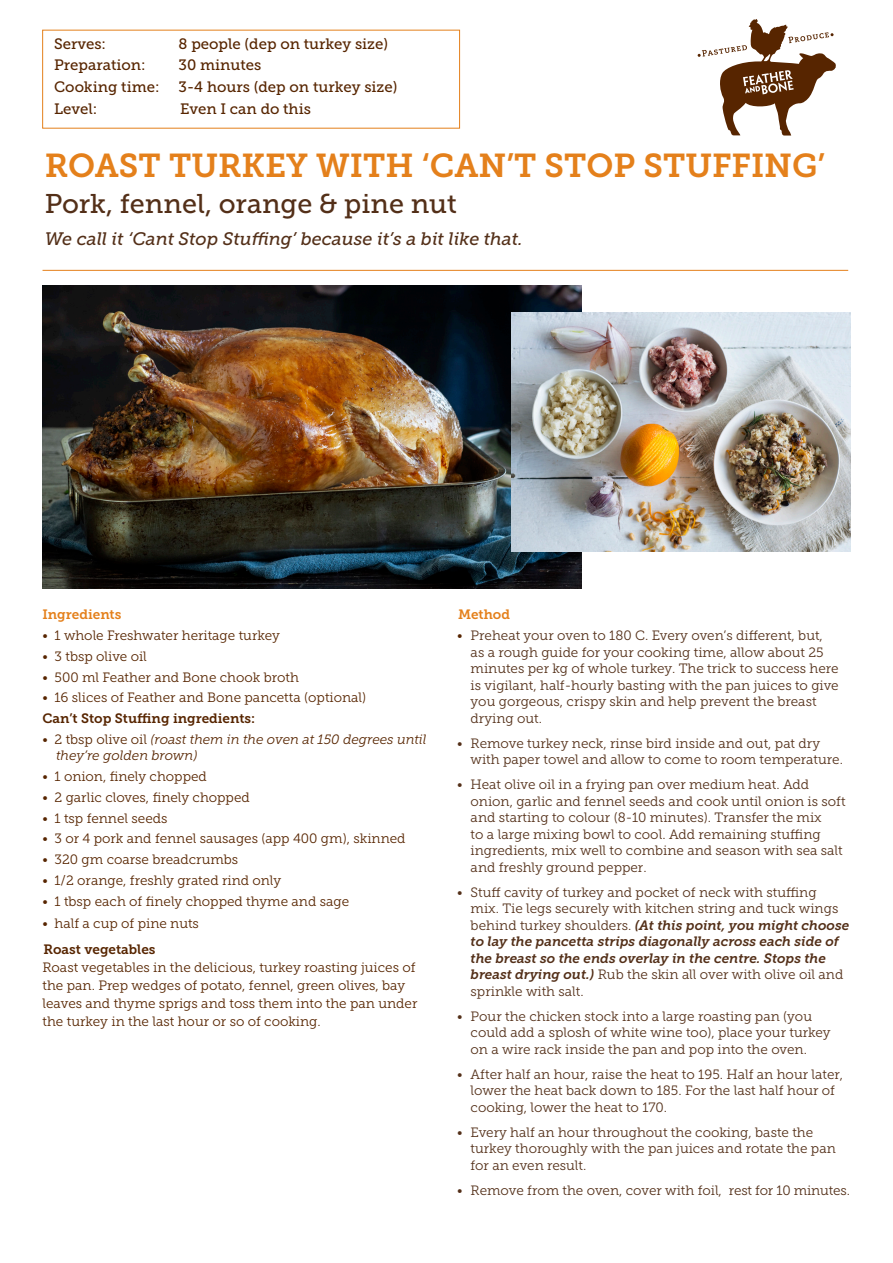
<style>
.page{position:relative;width:893px;height:1263px;background:#fff}
.page>*{position:absolute;margin:0;border:0;box-sizing:border-box;transform-origin:0 0}
.t1{font:33px "Museo Slab 700";color:#e4801b}
.t2{font:27px "Museo Slab 500";color:#532f18}
.t3{font:italic 18px "Museo Slab 500";letter-spacing:-.005em;color:#532f18}
.t4{font:15px "Museo Slab 500";color:#572500}
.t5{font:13.5px/16.5px "Museo Slab 300";color:#532f18}
.t6{font:13.5px/18px "Museo Slab 300";color:#572500}
.t7{font:italic 13.5px/16.5px "Museo Slab 300";color:#572500}
.t8{font:13.5px "Museo Slab 700";color:#572500}
.t9{font:13.5px "Museo Slab 700";color:#e4801b}
.s1{font-style:normal}
.s2{font-family:"Museo Slab 700"}
.s3{color:#572500}
.s4{font-family:"Museo Slab 700";font-style:italic}
</style>
<div class="page">
<svg style="left:698px;top:19px;width:138px;height:117px"></svg>
<hr style="left:43px;top:270px;width:805px;height:1px;background:#e4801b">
<img style="left:43px;top:286px;width:539px;height:302px">
<img style="left:512px;top:313px;width:338px;height:239px">
<p class="t4" style="left:54px;top:35px;width:54px">Serves:</p>
<p class="t4" style="left:179px;top:35px;width:211px">8 people (dep on turkey size)</p>
<p class="t4" style="left:54px;top:57px;width:93px">Preparation:</p>
<p class="t4" style="left:179px;top:57px;width:84px">30 minutes</p>
<p class="t4" style="left:54px;top:79px;width:107px">Cooking time:</p>
<p class="t4" style="left:179px;top:79px;width:220px">3-4 hours (dep on turkey size)</p>
<p class="t4" style="left:54px;top:100px;width:45px">Level:</p>
<p class="t4" style="left:180px;top:100px;width:132px">Even I can do this</p>
<p class="t1" style="left:45px;top:147px;width:782px">ROAST TURKEY WITH ‘CAN’T STOP STUFFING’</p>
<p class="t2" style="left:45px;top:189px;width:414px">Pork, fennel, orange &amp; pine nut</p>
<p class="t3" style="left:45px;top:229px;width:480px">We call it ‘Cant Stop Stuffing’ because it’s a bit like that.</p>
<p class="t9" style="left:43px;top:607px;width:80px">Ingredients</p>
<p class="t6" style="left:43px;top:626px;width:239px">• 1 whole Freshwater heritage turkey</p>
<p class="t6" style="left:43px;top:647px;width:106px">• 3 tbsp olive oil</p>
<p class="t6" style="left:43px;top:668px;width:258px">• 500 ml Feather and Bone chook broth</p>
<p class="t6" style="left:43px;top:689px;width:325px">• 16 slices of Feather and Bone pancetta (optional)</p>
<p class="t8" style="left:43px;top:711px;width:214px">Can’t Stop Stuffing ingredients:</p>
<p class="t7" style="left:56px;top:731px;width:372px;text-indent:-14px"><span class="s1">• 2 tbsp olive oil</span> (roast them in the oven at 150 degrees until they’re golden brown)</p>
<p class="t6" style="left:43px;top:767px;width:166px">• 1 onion, finely chopped</p>
<p class="t6" style="left:43px;top:788px;width:209px">• 2 garlic cloves, finely chopped</p>
<p class="t6" style="left:43px;top:809px;width:126px">• 1 tsp fennel seeds</p>
<p class="t6" style="left:43px;top:830px;width:365px">• 3 or 4 pork and fennel sausages (app 400 gm), skinned</p>
<p class="t6" style="left:43px;top:850px;width:197px">• 320 gm coarse breadcrumbs</p>
<p class="t6" style="left:43px;top:871px;width:240px">• 1/2 orange, freshly grated rind only</p>
<p class="t6" style="left:43px;top:892px;width:308px">• 1 tbsp each of finely chopped thyme and sage</p>
<p class="t6" style="left:43px;top:914px;width:158px">• half a cup of pine nuts</p>
<p class="t6" style="left:43px;top:941px;width:376px"><span class="s2">Roast vegetables<br></span>Roast vegetables in the delicious, turkey roasting juices of the pan. Prep wedges of potato, fennel, green olives, bay leaves and thyme sprigs and toss them into the pan under the turkey in the last hour or so of cooking.</p>
<p class="t9" style="left:458px;top:607px;width:53px">Method</p>
<p class="t5" style="left:471px;top:627px;width:370px;text-indent:-14px"><span class="s3">•</span> Preheat your oven to 180 C. Every oven’s different, but, as a rough guide for your cooking time, allow about 25 minutes per kg of whole turkey. The trick to success here is vigilant, half-hourly basting with the pan juices to give you gorgeous, crispy skin and help prevent the breast drying out.</p>
<p class="t5" style="left:471px;top:735px;width:374px;text-indent:-14px">• Remove turkey neck, rinse bird inside and out, pat dry with paper towel and allow to come to room temperature.</p>
<p class="t5" style="left:471px;top:776px;width:376px;text-indent:-14px">• Heat olive oil in a frying pan over medium heat. Add onion, garlic and fennel seeds and cook until onion is soft and starting to colour (8-10 minutes). Transfer the mix<br>to a large mixing bowl to cool. Add remaining stuffing ingredients, mix well to combine and season with sea salt and freshly ground pepper.</p>
<p class="t5" style="left:471px;top:884px;width:380px;text-indent:-14px">• Stuff cavity of turkey and pocket of neck with stuffing<br>mix. Tie legs securely with kitchen string and tuck wings behind turkey shoulders. <span class="s4">(At this point, you might choose to lay the pancetta strips diagonally across each side of the breast so the ends overlay in the centre. Stops the breast drying out.)</span> Rub the skin all over with olive oil and sprinkle with salt.</p>
<p class="t5" style="left:471px;top:1008px;width:362px;text-indent:-14px">• Pour the chicken stock into a large roasting pan (you could add a splosh of white wine too), place your turkey on a wire rack inside the pan and pop into the oven.</p>
<p class="t5" style="left:471px;top:1066px;width:374px;text-indent:-14px">• After half an hour, raise the heat to 195. Half an hour later, lower the heat back down to 185. For the last half hour of cooking, lower the heat to 170.</p>
<p class="t5" style="left:471px;top:1124px;width:367px;text-indent:-14px">• Every half an hour throughout the cooking, baste the turkey thoroughly with the pan juices and rotate the pan for an even result.</p>
<p class="t5" style="left:457px;top:1182px;width:394px">• Remove from the oven, cover with foil, rest for 10 minutes.</p>
</div>
